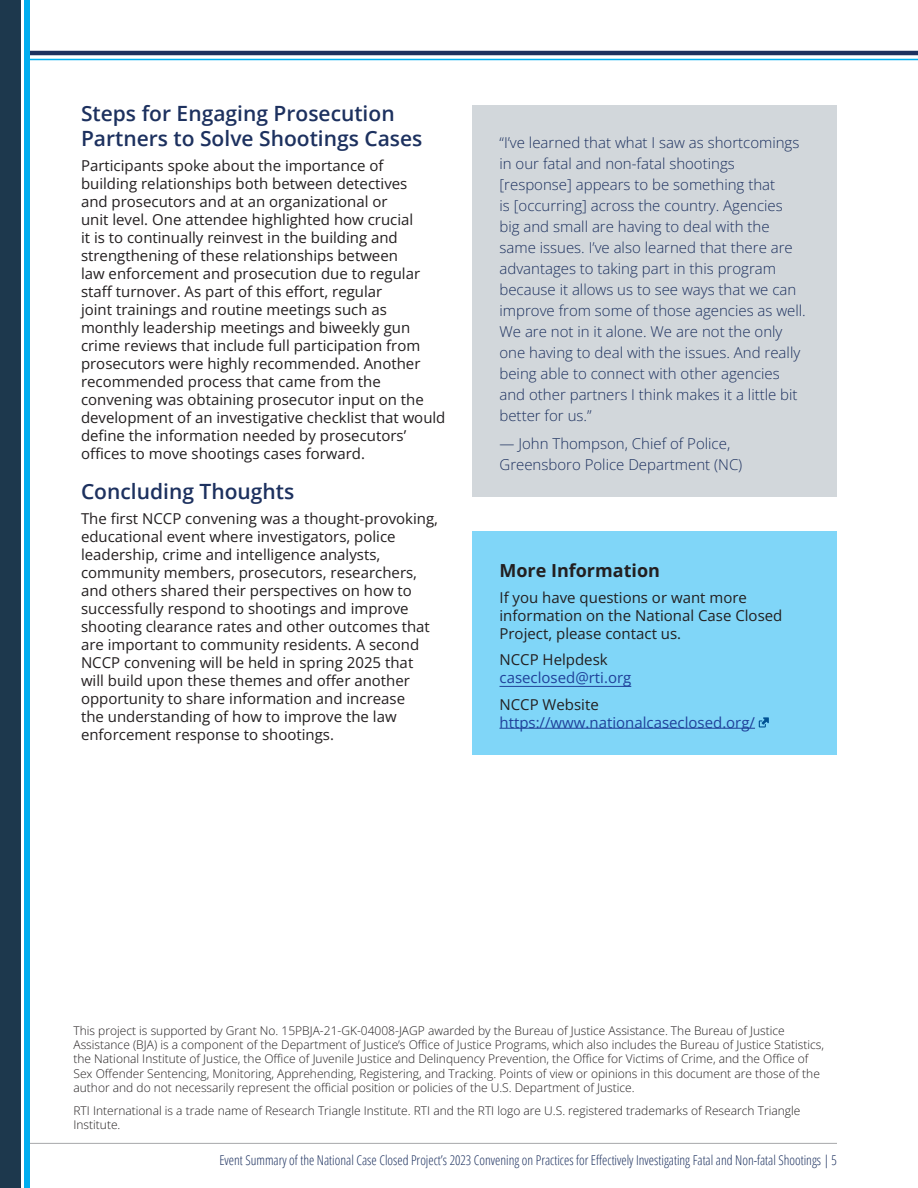
<style>
.page{position:relative;width:918px;height:1188px;background:#fff}
.page>*{position:absolute;margin:0;border:0;box-sizing:border-box;transform-origin:0 0}
.t1{font:600 21px/25.2px "Open Sans";color:#1d315f}
.t2{font:700 18px "Open Sans";color:#231f20}
.t3{font:15px/18px "Open Sans";color:#231f20}
.t4{font:300 15px/21px "Open Sans";color:#1d315f}
.t5{font:15px/18px "Open Sans";color:#1f419a}
.t6{font:300 condensed 13.5px "Open Sans";color:#1d315f}
.t7{font:300 12px/14.4px "Open Sans";color:#231f20}
.s1{color:#231f20}
</style>
<div class="page">
<hr style="left:27px;top:1143px;width:810px;height:1px;background:#a7a8aa">
<div style="left:0;top:0;width:21px;height:1188px;background:#1d384d"></div>
<hr style="left:29px;top:59px;width:889px;height:1px;background:#00aef0">
<hr style="left:29px;top:51px;width:889px;height:4px;background:#1d315f">
<div style="left:25px;top:0;width:5px;height:1188px;background:#00aef0"></div>
<div style="left:472px;top:105px;width:365px;height:392px;background:#d2d7db"></div>
<div style="left:472px;top:531px;width:365px;height:224px;background:#80d6f8"></div>
<hr style="left:500px;top:686px;width:131px;height:1px;background:#1f419a">
<hr style="left:500px;top:728px;width:255px;height:1px;background:#1f419a">
<svg style="left:759px;top:717px;width:10px;height:11px"></svg>
<h2 class="t1" style="left:81px;top:100px;width:343px">Steps for Engaging Prosecution<br>Partners to Solve Shootings Cases</h2>
<p class="t3" style="left:81px;top:156px;width:366px">Participants spoke about the importance of<br>building relationships both between detectives<br>and prosecutors and at an organizational or<br>unit level. One attendee highlighted how crucial<br>it is to continually reinvest in the building and strengthening of these relationships between<br>law enforcement and prosecution due to regular staff turnover. As part of this effort, regular<br>joint trainings and routine meetings such as monthly leadership meetings and biweekly gun crime reviews that include full participation from prosecutors were highly recommended. Another recommended process that came from the convening was obtaining prosecutor input on the development of an investigative checklist that would define the information needed by prosecutors’ offices to move shootings cases forward.</p>
<h2 class="t1" style="left:81px;top:478px;width:215px">Concluding Thoughts</h2>
<p class="t3" style="left:81px;top:509px;width:359px">The first NCCP convening was a thought-provoking, educational event where investigators, police leadership, crime and intelligence analysts, community members, prosecutors, researchers, and others shared their perspectives on how to successfully respond to shootings and improve shooting clearance rates and other outcomes that are important to community residents. A second NCCP convening will be held in spring 2025 that will build upon these themes and offer another opportunity to share information and increase<br>the understanding of how to improve the law enforcement response to shootings.</p>
<p class="t4" style="left:500px;top:131px;width:308px">“I’ve learned that what I saw as shortcomings in our fatal and non-fatal shootings [response] appears to be something that<br>is [occurring] across the country. Agencies big and small are having to deal with the same issues. I’ve also learned that there are advantages to taking part in this program because it allows us to see ways that we can improve from some of those agencies as well.<br>We are not in it alone. We are not the only one having to deal with the issues. And really being able to connect with other agencies and other partners I think makes it a little bit better for us.”</p>
<p class="t4" style="left:500px;top:432px;width:244px">— John Thompson, Chief of Police,<br>Greensboro Police Department (NC)</p>
<p class="t2" style="left:500px;top:558px;width:162px">More Information</p>
<p class="t3" style="left:500px;top:588px;width:284px">If you have questions or want more information on the National Case Closed<br>Project, please contact us.</p>
<p class="t5" style="left:500px;top:651px;width:133px"><span class="s1">NCCP Helpdesk </span>caseclosed@rti.org</p>
<p class="t5" style="left:500px;top:695px;width:257px"><span class="s1">NCCP Website </span>https://www.nationalcaseclosed.org/</p>
<p class="t7" style="left:74px;top:1023px;width:752px">This project is supported by Grant No. 15PBJA-21-GK-04008-JAGP awarded by the Bureau of Justice Assistance. The Bureau of Justice Assistance (BJA) is a component of the Department of Justice’s Office of Justice Programs, which also includes the Bureau of Justice Statistics, the National Institute of Justice, the Office of Juvenile Justice and Delinquency Prevention, the Office for Victims of Crime, and the Office of Sex Offender Sentencing, Monitoring, Apprehending, Registering, and Tracking. Points of view or opinions in this document are those of the author and do not necessarily represent the official position or policies of the U.S. Department of Justice.</p>
<p class="t7" style="left:74px;top:1103px;width:728px">RTI International is a trade name of Research Triangle Institute. RTI and the RTI logo are U.S. registered trademarks of Research Triangle<br>Institute.</p>
<p class="t6" style="left:219px;top:1151px;width:619px">Event Summary of the National Case Closed Project’s 2023 Convening on Practices for Effectively Investigating Fatal and Non-fatal Shootings | 5</p>
</div>
